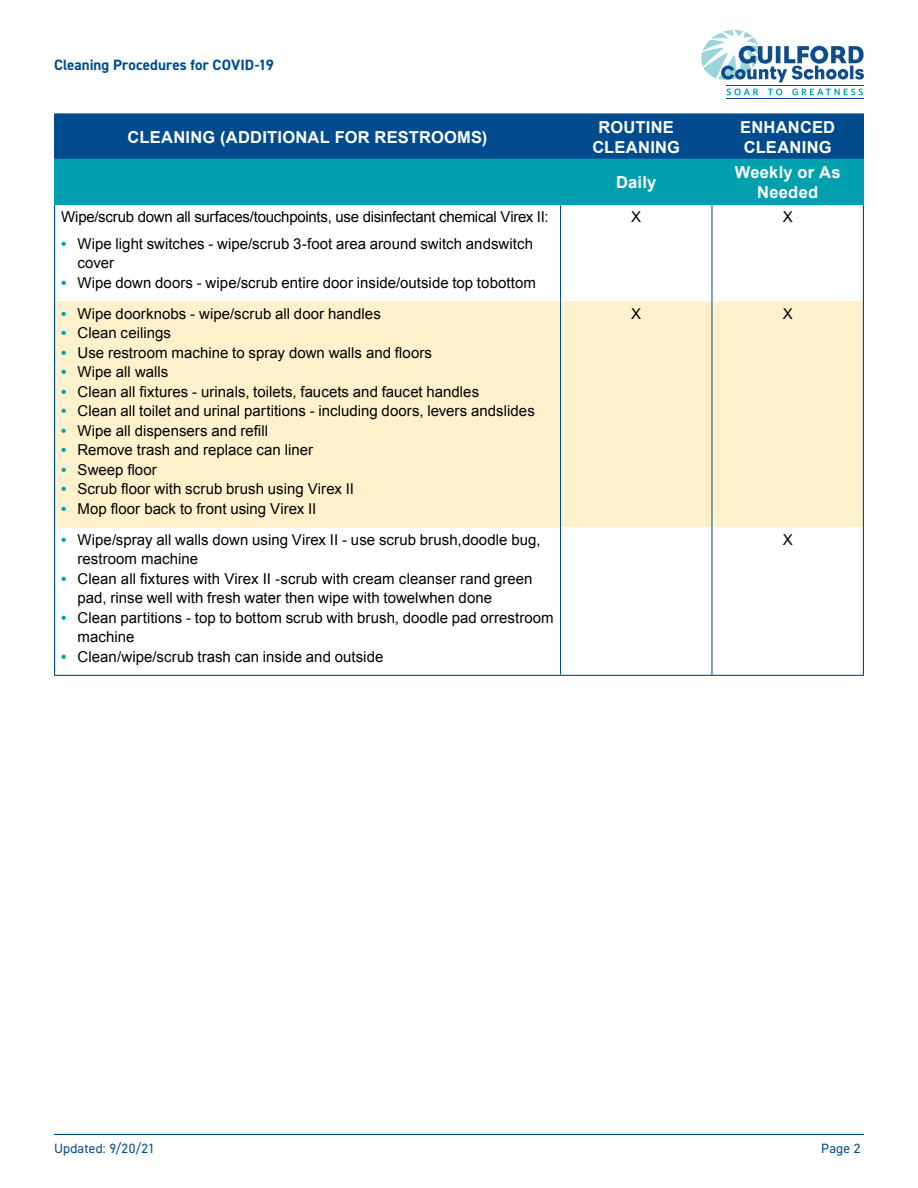
<style>
.page{position:relative;width:918px;height:1188px;background:#fff}
.page>*{position:absolute;margin:0;border:0;box-sizing:border-box;transform-origin:0 0}
.Table_Header{font:700 16.5px/19.8px "Arial";letter-spacing:.015em;color:#fff;text-align:center}
.Table_Text{font:15px/19.5px "Arial";color:#000}
.Table_Text-2{font:15px "Arial";letter-spacing:-.02em;color:#000}
.t1{font:700 15px "DIN2014";letter-spacing:.005em;color:#004b8d}
.t2{font:13.5px "DIN2014";letter-spacing:.015em;color:#004b8d}
.s1{font-weight:700;color:#00a0af}
</style>
<div class="page">
<hr style="left:54px;top:1134px;width:810px;height:1px;background:#004b8d">
<svg style="left:701px;top:30px;width:163px;height:52px"></svg>
<svg style="left:727px;top:88px;width:31px;height:7px"></svg>
<svg style="left:768px;top:88px;width:14px;height:7px"></svg>
<svg style="left:792px;top:88px;width:71px;height:7px"></svg>
<hr style="left:726px;top:85px;width:137px;height:1px;background:#0e4d8c">
<hr style="left:726px;top:99px;width:137px;height:1px;background:#0e4d8c">
<svg style="left:55px;top:115px;width:808px;height:89px;background:#00759e"></svg>
<div style="left:55px;top:301px;width:506px;height:226px;background:#fff1cc"></div>
<div style="left:561px;top:301px;width:302px;height:226px;background:#fff1cc"></div>
<hr style="left:54px;top:205px;width:1px;height:96px;background:#004b8d">
<hr style="left:863px;top:205px;width:1px;height:96px;background:#004b8d">
<hr style="left:54px;top:301px;width:1px;height:226px;background:#004b8d">
<hr style="left:863px;top:301px;width:1px;height:226px;background:#004b8d">
<hr style="left:54px;top:527px;width:1px;height:148px;background:#004b8d">
<hr style="left:863px;top:527px;width:1px;height:148px;background:#004b8d">
<hr style="left:54px;top:113px;width:507px;height:2px;background:#004b8d">
<hr style="left:54px;top:115px;width:1px;height:44px;background:#004b8d">
<hr style="left:561px;top:113px;width:151px;height:2px;background:#004b8d">
<hr style="left:560px;top:115px;width:1px;height:44px;background:#004b8d">
<hr style="left:712px;top:113px;width:152px;height:2px;background:#004b8d">
<hr style="left:711px;top:115px;width:2px;height:44px;background:#004b8d">
<hr style="left:863px;top:115px;width:1px;height:44px;background:#004b8d">
<hr style="left:54px;top:159px;width:507px;height:1px;background:#00a0af">
<hr style="left:54px;top:160px;width:1px;height:44px;background:#00a0af">
<hr style="left:561px;top:159px;width:151px;height:1px;background:#00a0af">
<hr style="left:560px;top:160px;width:1px;height:44px;background:#00a0af">
<hr style="left:712px;top:159px;width:152px;height:1px;background:#00a0af">
<hr style="left:711px;top:160px;width:2px;height:44px;background:#00a0af">
<hr style="left:863px;top:160px;width:1px;height:44px;background:#00a0af">
<hr style="left:54px;top:204px;width:507px;height:1px;background:#00a0af">
<hr style="left:561px;top:204px;width:151px;height:1px;background:#00a0af">
<hr style="left:712px;top:204px;width:152px;height:1px;background:#00a0af">
<hr style="left:560px;top:205px;width:1px;height:96px;background:#004b8d">
<hr style="left:712px;top:205px;width:1px;height:96px;background:#004b8d">
<hr style="left:560px;top:301px;width:1px;height:226px;background:#004b8d">
<hr style="left:712px;top:301px;width:1px;height:226px;background:#004b8d">
<hr style="left:560px;top:527px;width:1px;height:148px;background:#004b8d">
<hr style="left:712px;top:527px;width:1px;height:148px;background:#004b8d">
<hr style="left:54px;top:675px;width:507px;height:1px;background:#004b8d">
<hr style="left:561px;top:675px;width:151px;height:1px;background:#004b8d">
<hr style="left:712px;top:675px;width:152px;height:1px;background:#004b8d">
<p class="t1" style="left:54px;top:54px;width:222px">Cleaning Procedures for COVID-19</p>
<p class="Table_Header" style="left:128px;top:127px;width:361px">CLEANING (ADDITIONAL FOR RESTROOMS)</p>
<p class="Table_Header" style="left:592px;top:118px;width:89px">ROUTINE<br>CLEANING</p>
<p class="Table_Header" style="left:740px;top:118px;width:96px;text-align:left">ENHANCED<br>CLEANING</p>
<p class="Table_Header" style="left:616px;top:173px;width:42px">Daily</p>
<p class="Table_Header" style="left:735px;top:163px;width:107px">Weekly or As<br>Needed</p>
<p class="Table_Text-2" style="left:61px;top:207px;width:489px">Wipe/scrub down all surfaces/touchpoints, use disinfectant chemical Virex II:</p>
<p class="Table_Text" style="left:78px;top:234px;width:457px;text-indent:-16px"><span class="s1">•</span> Wipe light switches - wipe/scrub 3-foot area around switch and switch cover</p>
<p class="Table_Text" style="left:61px;top:273px;width:476px"><span class="s1">•</span> Wipe down doors - wipe/scrub entire door inside/outside top to bottom</p>
<p class="Table_Text" style="left:631px;top:207px;width:12px">X</p>
<p class="Table_Text" style="left:783px;top:207px;width:12px">X</p>
<p class="Table_Text" style="left:61px;top:304px;width:321px"><span class="s1">•</span> Wipe doorknobs - wipe/scrub all door handles</p>
<p class="Table_Text" style="left:61px;top:323px;width:111px"><span class="s1">•</span> Clean ceilings</p>
<p class="Table_Text" style="left:61px;top:343px;width:372px"><span class="s1">•</span> Use restroom machine to spray down walls and floors</p>
<p class="Table_Text" style="left:61px;top:362px;width:109px"><span class="s1">•</span> Wipe all walls</p>
<p class="Table_Text" style="left:61px;top:382px;width:419px"><span class="s1">•</span> Clean all fixtures - urinals, toilets, faucets and faucet handles</p>
<p class="Table_Text" style="left:61px;top:401px;width:475px"><span class="s1">•</span> Clean all toilet and urinal partitions - including doors, levers and slides</p>
<p class="Table_Text" style="left:61px;top:421px;width:208px"><span class="s1">•</span> Wipe all dispensers and refill</p>
<p class="Table_Text" style="left:61px;top:440px;width:253px"><span class="s1">•</span> Remove trash and replace can liner</p>
<p class="Table_Text" style="left:61px;top:460px;width:97px"><span class="s1">•</span> Sweep floor</p>
<p class="Table_Text" style="left:61px;top:479px;width:294px"><span class="s1">•</span> Scrub floor with scrub brush using Virex II</p>
<p class="Table_Text" style="left:61px;top:499px;width:257px"><span class="s1">•</span> Mop floor back to front using Virex II</p>
<p class="Table_Text" style="left:78px;top:530px;width:465px;text-indent:-16px"><span class="s1">•</span> Wipe/spray all walls down using Virex II - use scrub brush, doodle bug, restroom machine</p>
<p class="Table_Text" style="left:78px;top:569px;width:457px;text-indent:-16px"><span class="s1">•</span> Clean all fixtures with Virex II -scrub with cream cleanser rand green pad, rinse well with fresh water then wipe with towel when done</p>
<p class="Table_Text" style="left:78px;top:608px;width:478px;text-indent:-16px"><span class="s1">•</span> Clean partitions - top to bottom scrub with brush, doodle pad or restroom machine</p>
<p class="Table_Text" style="left:61px;top:647px;width:324px"><span class="s1">•</span> Clean/wipe/scrub trash can inside and outside</p>
<p class="Table_Text" style="left:631px;top:304px;width:12px">X</p>
<p class="Table_Text" style="left:783px;top:304px;width:12px">X</p>
<p class="Table_Text" style="left:783px;top:530px;width:12px">X</p>
<p class="t2" style="left:54px;top:1140px;width:102px">Updated: 9/20/21</p>
<p class="t2" style="left:821px;top:1140px;width:41px">Page 2</p>
</div>
